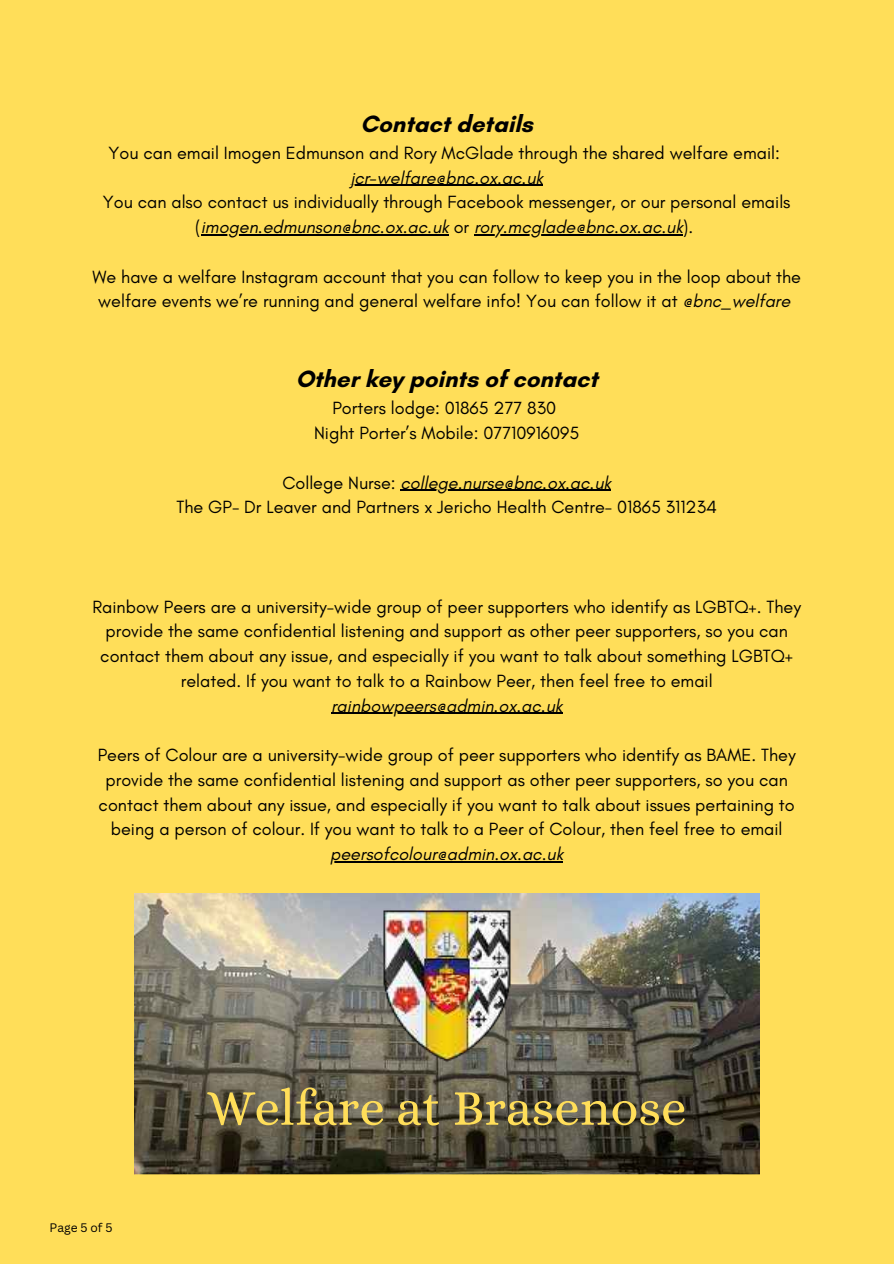
<style>
.page{position:relative;width:894px;height:1264px;background:#fff}
.page>*{position:absolute;margin:0;border:0;box-sizing:border-box;transform-origin:0 0}
.t1{font:51px "Alice";color:#ffde59}
.t2{font:700 24px "Glacial Indifference";color:#000}
.t3{font:18px/24.8px "Glacial Indifference";color:#000;text-align:center}
.t4{font:italic 18px "Glacial Indifference";color:#000}
.t5{font:12px "Canva Sans";color:#000}
.s1{font-style:italic}
.s2{font-style:normal}
</style>
<div class="page">
<div style="left:0;top:0;width:893px;height:1263px;background:#ffde59"></div>
<hr style="left:350px;top:185px;width:193px;height:1px;background:#000">
<hr style="left:201px;top:234px;width:247px;height:1px;background:#000">
<hr style="left:474px;top:234px;width:208px;height:1px;background:#000">
<hr style="left:400px;top:489px;width:211px;height:2px;background:#000">
<hr style="left:331px;top:712px;width:231px;height:1px;background:#000">
<hr style="left:330px;top:861px;width:233px;height:1px;background:#000">
<img style="left:134px;top:893px;width:624px;height:281px">
<img style="left:382px;top:909px;width:129px;height:164px">
<h2 class="t2" style="left:360px;top:109px;width:174px">Contact details</h2>
<h2 class="t3" style="left:109px;top:140px;width:672px">You can email Imogen Edmunson and Rory McGlade through the shared welfare email:</h2>
<h2 class="t3" style="left:103px;top:165px;width:689px"><span class="s1">jcr-welfare@bnc.ox.ac.uk<br></span>You can also contact us individually through Facebook messenger, or our personal emails (<span class="s1">imogen.edmunson@bnc.ox.ac.uk</span> or <span class="s1">rory.mcglade@bnc.ox.ac.uk</span>).</h2>
<h2 class="t3" style="left:92px;top:264px;width:710px">We have a welfare Instagram account that you can follow to keep you in the loop about the welfare events we’re running and general welfare info! You can follow it at <span class="s1">@bnc_welfare</span></h2>
<h2 class="t2" style="left:295px;top:364px;width:303px">Other key points of contact</h2>
<h2 class="t3" style="left:314px;top:396px;width:267px">Porters lodge: 01865 277 830<br>Night Porter’s Mobile: 07710916095</h2>
<h2 class="t4" style="left:282px;top:471px;width:330px"><span class="s2">College Nurse:</span> college.nurse@bnc.ox.ac.uk</h2>
<h2 class="t3" style="left:176px;top:495px;width:542px">The GP- Dr Leaver and Partners x Jericho Health Centre- 01865 311234</h2>
<h2 class="t3" style="left:92px;top:594px;width:710px">Rainbow Peers are a university-wide group of peer supporters who identify as LGBTQ+. They</h2>
<p class="t3" style="left:100px;top:618px;width:694px">provide the same confidential listening and support as other peer supporters, so you can contact them about any issue, and especially if you want to talk about something LGBTQ+ related. If you want to talk to a Rainbow Peer, then feel free to email</p>
<p class="t4" style="left:331px;top:694px;width:233px">rainbowpeers@admin.ox.ac.uk</p>
<p class="t3" style="left:98px;top:742px;width:699px">Peers of Colour are a university-wide group of peer supporters who identify as BAME. They provide the same confidential listening and support as other peer supporters, so you can contact them about any issue, and especially if you want to talk about issues pertaining to being a person of colour. If you want to talk to a Peer of Colour, then feel free to email</p>
<h1 class="t4" style="left:330px;top:843px;width:234px">peersofcolour@admin.ox.ac.uk</h1>
<p class="t5" style="left:50px;top:1218px;width:64px">Page 5 of 5</p>
<h1 class="t1" style="left:207px;top:1078px;width:481px">Welfare at Brasenose</h1>
</div>
